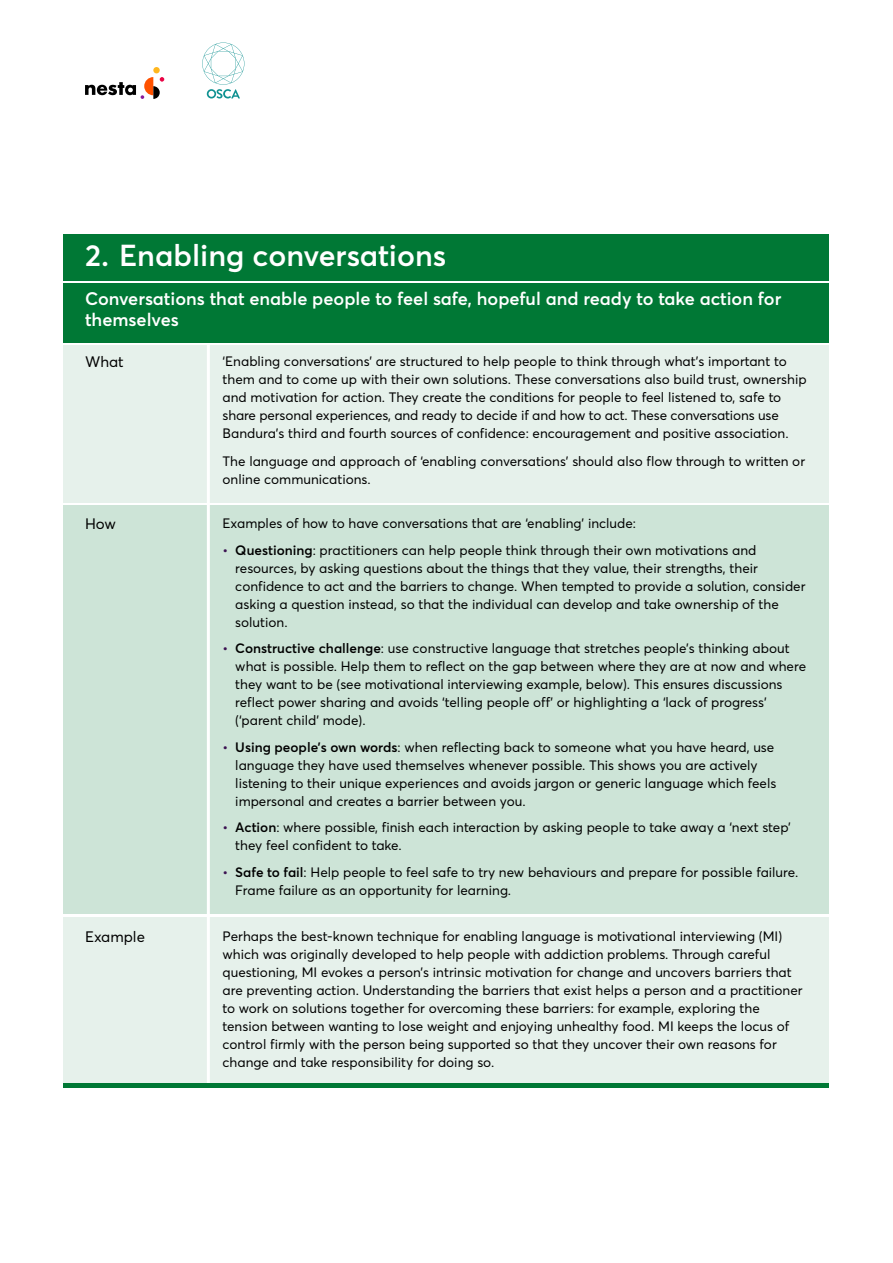
<style>
.page{position:relative;width:893px;height:1263px;background:#fff}
.page>*{position:absolute;margin:0;border:0;box-sizing:border-box;transform-origin:0 0}
.t1{font:600 30px "Averta";color:#fff}
.t2{font:600 18px/21px "Averta";color:#fff}
.t3{font:15px "Averta";color:#000}
.t4{font:13.5px/18px "Averta";color:#000}
.s1{font-weight:600;color:#3c1252}
.s2{font-weight:600}
</style>
<div class="page">
<div style="left:153px;top:67px;width:7px;height:6px;background:#ffb71e;border-radius:50%"></div>
<svg style="left:85px;top:77px;width:79px;height:22px"></svg>
<svg style="left:202px;top:43px;width:42px;height:55px"></svg>
<div style="left:64px;top:283px;width:765px;height:59px;background:#007835"></div>
<div style="left:64px;top:345px;width:765px;height:158px;background:#e6f1eb"></div>
<div style="left:64px;top:917px;width:765px;height:166px;background:#e6f1eb"></div>
<div style="left:64px;top:505px;width:765px;height:409px;background:#cde4d7"></div>
<hr style="left:207px;top:344px;width:3px;height:862px;background:#fff">
<hr style="left:64px;top:1083px;width:765px;height:4px;background:#007835">
<div style="left:64px;top:234px;width:765px;height:47px;background:#007835"></div>
<h1 class="t1" style="left:85px;top:237px;width:363px">2. Enabling conversations</h1>
<h2 class="t2" style="left:85px;top:288px;width:698px">Conversations that enable people to feel safe, hopeful and ready to take action for themselves</h2>
<p class="t4" style="left:223px;top:352px;width:586px">‘Enabling conversations’ are structured to help people to think through what’s important to them and to come up with their own solutions. These conversations also build trust, ownership and motivation for action. They create the conditions for people to feel listened to, safe to share personal experiences, and ready to decide if and how to act. These conversations use Bandura’s third and fourth sources of confidence: encouragement and positive association.</p>
<p class="t4" style="left:223px;top:453px;width:584px">The language and approach of ‘enabling conversations’ should also flow through to written or online communications.</p>
<p class="t4" style="left:223px;top:514px;width:415px">Examples of how to have conversations that are ‘enabling’ include:</p>
<p class="t4" style="left:235px;top:541px;width:572px;text-indent:-13px"><span class="s1">•</span> <span class="s2">Questioning</span>: practitioners can help people think through their own motivations and resources, by asking questions about the things that they value, their strengths, their confidence to act and the barriers to change. When tempted to provide a solution, consider asking a question instead, so that the individual can develop and take ownership of the solution.</p>
<p class="t4" style="left:235px;top:639px;width:572px;text-indent:-13px"><span class="s1">•</span> <span class="s2">Constructive challenge</span>: use constructive language that stretches people’s thinking about what is possible. Help them to reflect on the gap between where they are at now and where they want to be (see motivational interviewing example, below). This ensures discussions reflect power sharing and avoids ‘telling people off’ or highlighting a ‘lack of progress’ (‘parent child’ mode).</p>
<p class="t4" style="left:235px;top:738px;width:542px;text-indent:-13px"><span class="s1">•</span> <span class="s2">Using people’s own words</span>: when reflecting back to someone what you have heard, use language they have used themselves whenever possible. This shows you are actively listening to their unique experiences and avoids jargon or generic language which feels impersonal and creates a barrier between you.</p>
<p class="t4" style="left:235px;top:818px;width:557px;text-indent:-13px"><span class="s1">•</span> <span class="s2">Action</span>: where possible, finish each interaction by asking people to take away a ‘next step’ they feel confident to take.</p>
<p class="t4" style="left:235px;top:863px;width:564px;text-indent:-13px"><span class="s1">•</span> <span class="s2">Safe to fail</span>: Help people to feel safe to try new behaviours and prepare for possible failure.<br>Frame failure as an opportunity for learning.</p>
<p class="t4" style="left:223px;top:927px;width:582px">Perhaps the best-known technique for enabling language is motivational interviewing (MI) which was originally developed to help people with addiction problems. Through careful questioning, MI evokes a person’s intrinsic motivation for change and uncovers barriers that are preventing action. Understanding the barriers that exist helps a person and a practitioner to work on solutions together for overcoming these barriers: for example, exploring the tension between wanting to lose weight and enjoying unhealthy food. MI keeps the locus of control firmly with the person being supported so that they uncover their own reasons for change and take responsibility for doing so.</p>
<p class="t3" style="left:85px;top:352px;width:40px">What</p>
<p class="t3" style="left:85px;top:515px;width:32px">How</p>
<p class="t3" style="left:85px;top:928px;width:61px">Example</p>
</div>
